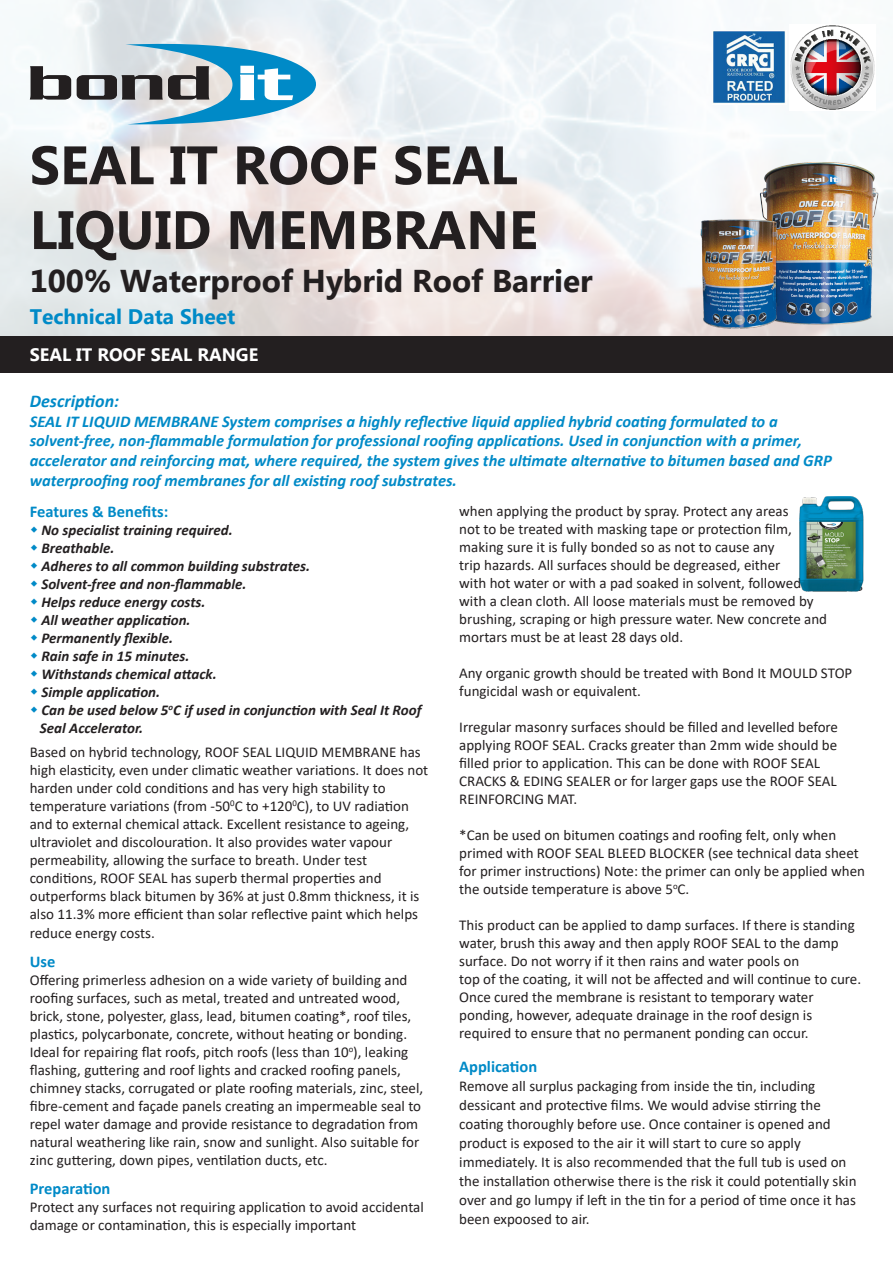
<style>
.page{position:relative;width:893px;height:1263px;background:#fff}
.page>*{position:absolute;margin:0;border:0;box-sizing:border-box;transform-origin:0 0}
.t1{font:700 54px "Myanmar Text";color:#231f20}
.t2{font:700 31.5px "Myanmar Text";color:#231f20}
.t3{font:700 21px "Myanmar Text";color:#008ac7}
.t4{font:700 18px "Myanmar Text";color:#fff}
.t5{font:italic 700 18px "Calibri";color:#008ac7}
.t6{font:italic 700 16.5px/19.8px "Calibri";color:#008ac7}
.t7{font:700 16.5px "Calibri";color:#008ac7}
.t8{font:15px/18px "Calibri";color:#231f20}
.t9{font:italic 700 15px "Calibri";color:#231f20}
</style>
<div class="page">
<div style="left:0;top:336px;width:893px;height:37px;background:#231f20"></div>
<svg style="left:30px;top:66px;width:41px;height:34px"></svg>
<svg style="left:77px;top:40px;width:241px;height:86px"></svg>
<img style="left:799px;top:496px;width:65px;height:96px">
<img style="left:712px;top:30px;width:74px;height:74px">
<img style="left:698px;top:123px;width:195px;height:213px">
<img style="left:790px;top:25px;width:85px;height:85px">
<img style="left:672px;top:207px;width:133px;height:129px">
<p class="t1" style="left:30px;top:134px;width:489px">SEAL IT ROOF SEAL</p>
<p class="t1" style="left:30px;top:199px;width:509px">LIQUID MEMBRANE</p>
<p class="t2" style="left:30px;top:262px;width:564px">100% Waterproof Hybrid Roof Barrier</p>
<p class="t3" style="left:30px;top:304px;width:207px">Technical Data Sheet</p>
<p class="t4" style="left:30px;top:345px;width:230px">SEAL IT ROOF SEAL RANGE</p>
<p class="t5" style="left:30px;top:388px;width:91px">Description:</p>
<p class="t6" style="left:30px;top:411px;width:749px">SEAL IT LIQUID MEMBRANE System comprises a highly reflective liquid applied hybrid coating formulated to a</p>
<p class="t6" style="left:30px;top:430px;width:774px">solvent‐free, non‐flammable formulation for professional roofing applications. Used in conjunction with a primer,</p>
<p class="t6" style="left:30px;top:450px;width:803px">accelerator and reinforcing mat, where required, the system gives the ultimate alternative to bitumen based and GRP waterproofing roof membranes for all existing roof substrates.</p>
<p class="t7" style="left:30px;top:500px;width:140px">Features &amp; Benefits:</p>
<p class="t9" style="left:41px;top:519px;width:193px">No specialist training required.</p>
<p class="t9" style="left:41px;top:537px;width:74px">Breathable.</p>
<p class="t9" style="left:41px;top:555px;width:270px">Adheres to all common building substrates.</p>
<p class="t9" style="left:41px;top:573px;width:206px">Solvent‐free and non‐flammable.</p>
<p class="t9" style="left:41px;top:591px;width:166px">Helps reduce energy costs.</p>
<p class="t9" style="left:41px;top:609px;width:151px">All weather application.</p>
<p class="t9" style="left:41px;top:627px;width:133px">Permanently flexible.</p>
<p class="t9" style="left:41px;top:645px;width:149px">Rain safe in 15 minutes.</p>
<p class="t9" style="left:41px;top:663px;width:177px">Withstands chemical attack.</p>
<p class="t9" style="left:41px;top:681px;width:120px">Simple application.</p>
<p class="t9" style="left:41px;top:699px;width:381px">Can be used below 5<sup>o</sup>C if used in conjunction with Seal It Roof</p>
<p class="t9" style="left:40px;top:717px;width:105px">Seal Accelerator.</p>
<p class="t8" style="left:30px;top:742px;width:400px">Based on hybrid technology, ROOF SEAL LIQUID MEMBRANE has high elasticity, even under climatic weather variations. It does not</p>
<p class="t8" style="left:30px;top:778px;width:357px">harden under cold conditions and has very high stability to</p>
<p class="t8" style="left:30px;top:796px;width:381px">temperature variations (from -50<sup>0</sup>C to +120<sup>0</sup>C), to UV radiation</p>
<p class="t8" style="left:30px;top:814px;width:381px">and to external chemical attack. Excellent resistance to ageing, ultraviolet and discolouration. It also provides water vapour</p>
<p class="t8" style="left:30px;top:850px;width:339px">permeability, allowing the surface to breath. Under test</p>
<p class="t8" style="left:30px;top:868px;width:353px">conditions, ROOF SEAL has superb thermal properties and</p>
<p class="t8" style="left:30px;top:886px;width:391px">outperforms black bitumen by 36% at just 0.8mm thickness, it is also 11.3% more efficient than solar reflective paint which helps</p>
<p class="t8" style="left:30px;top:924px;width:127px">reduce energy costs.</p>
<p class="t7" style="left:30px;top:950px;width:27px">Use</p>
<p class="t8" style="left:30px;top:971px;width:379px">Offering primerless adhesion on a wide variety of building and</p>
<p class="t8" style="left:30px;top:989px;width:372px">roofing surfaces, such as metal, treated and untreated wood,</p>
<p class="t8" style="left:30px;top:1007px;width:383px">brick, stone, polyester, glass, lead, bitumen coating*, roof tiles,</p>
<p class="t8" style="left:30px;top:1025px;width:379px">plastics, polycarbonate, concrete, without heating or bonding.</p>
<p class="t8" style="left:30px;top:1043px;width:380px">Ideal for repairing flat roofs, pitch roofs (less than 10<sup>o</sup>), leaking</p>
<p class="t8" style="left:30px;top:1061px;width:373px">flashing, guttering and roof lights and cracked roofing panels,</p>
<p class="t8" style="left:30px;top:1079px;width:395px">chimney stacks, corrugated or plate roofing materials, zinc, steel,</p>
<p class="t8" style="left:30px;top:1097px;width:393px">fibre-cement and façade panels creating an impermeable seal to</p>
<p class="t8" style="left:30px;top:1115px;width:390px">repel water damage and provide resistance to degradation from</p>
<p class="t8" style="left:30px;top:1133px;width:391px">natural weathering like rain, snow and sunlight. Also suitable for</p>
<p class="t8" style="left:30px;top:1151px;width:299px">zinc guttering, down pipes, ventilation ducts, etc.</p>
<p class="t7" style="left:30px;top:1177px;width:82px">Preparation</p>
<p class="t8" style="left:30px;top:1198px;width:395px">Protect any surfaces not requiring application to avoid accidental damage or contamination, this is especially important</p>
<p class="t8" style="left:459px;top:502px;width:331px">when applying the product by spray. Protect any areas</p>
<p class="t8" style="left:459px;top:520px;width:334px">not to be treated with masking tape or protection film,</p>
<p class="t8" style="left:459px;top:538px;width:317px">making sure it is fully bonded so as not to cause any</p>
<p class="t8" style="left:459px;top:556px;width:323px">trip hazards. All surfaces should be degreased, either</p>
<p class="t8" style="left:459px;top:574px;width:405px">with hot water or with a pad soaked in solvent, followed by wiping with a clean cloth. All loose materials must be removed by</p>
<p class="t8" style="left:459px;top:610px;width:369px">brushing, scraping or high pressure water. New concrete and</p>
<p class="t8" style="left:459px;top:628px;width:226px">mortars must be at least 28 days old.</p>
<p class="t8" style="left:459px;top:664px;width:395px">Any organic growth should be treated with Bond It MOULD STOP</p>
<p class="t8" style="left:459px;top:682px;width:183px">fungicidal wash or equivalent.</p>
<p class="t8" style="left:459px;top:718px;width:380px">Irregular masonry surfaces should be filled and levelled before</p>
<p class="t8" style="left:459px;top:736px;width:380px">applying ROOF SEAL. Cracks greater than 2mm wide should be filled prior to application. This can be done with ROOF SEAL<br>CRACKS &amp; EDING SEALER or for larger gaps use the ROOF SEAL</p>
<p class="t8" style="left:459px;top:790px;width:119px">REINFORCING MAT.</p>
<p class="t8" style="left:459px;top:826px;width:407px">*Can be used on bitumen coatings and roofing felt, only when primed with ROOF SEAL BLEED BLOCKER (see technical data sheet for primer instructions) Note: the primer can only be applied when the outside temperature is above 5<sup>o</sup>C.</p>
<p class="t8" style="left:459px;top:916px;width:397px">This product can be applied to damp surfaces. If there is standing</p>
<p class="t8" style="left:459px;top:934px;width:381px">water, brush this away and then apply ROOF SEAL to the damp surface. Do not worry if it then rains and water pools on</p>
<p class="t8" style="left:459px;top:970px;width:403px">top of the coating, it will not be affected and will continue to cure.</p>
<p class="t8" style="left:459px;top:988px;width:356px">Once cured the membrane is resistant to temporary water</p>
<p class="t8" style="left:459px;top:1006px;width:354px">ponding, however, adequate drainage in the roof design is</p>
<p class="t8" style="left:459px;top:1024px;width:351px">required to ensure that no permanent ponding can occur.</p>
<p class="t7" style="left:459px;top:1055px;width:80px">Application</p>
<p class="t8" style="left:459px;top:1077px;width:358px">Remove all surplus packaging from inside the tin, including</p>
<p class="t8" style="left:459px;top:1096px;width:363px">dessicant and protective films. We would advise stirring the</p>
<p class="t8" style="left:459px;top:1115px;width:373px">coating thoroughly before use. Once container is opened and</p>
<p class="t8" style="left:459px;top:1134px;width:343px">product is exposed to the air it will start to cure so apply</p>
<p class="t8" style="left:459px;top:1153px;width:389px">immediately. It is also recommended that the full tub is used on</p>
<p class="t8" style="left:459px;top:1172px;width:399px">the installation otherwise there is the risk it could potentially skin</p>
<p class="t8" style="left:459px;top:1191px;width:398px">over and go lumpy if left in the tin for a period of time once it has</p>
<p class="t8" style="left:459px;top:1210px;width:132px">been expoosed to air.</p>
</div>
